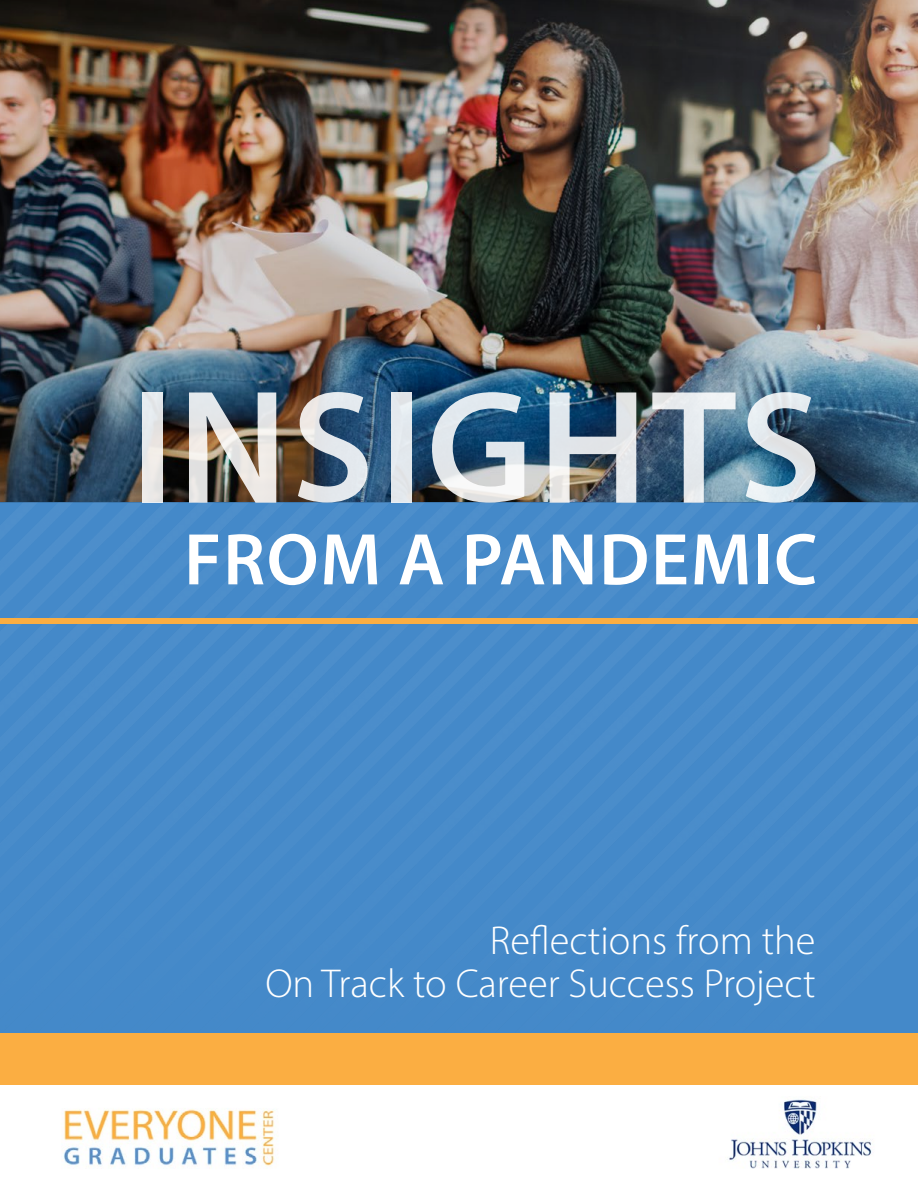
<style>
.page{position:relative;width:918px;height:1188px;background:#fff}
.page>*{position:absolute;margin:0;border:0;box-sizing:border-box;transform-origin:0 0}
.t1{font:600 163.5px "Myriad Pro";color:#fff}
.t2{font:600 159px "Myriad Pro";color:#fff}
.t3{font:600 73.8px "Myriad Pro";letter-spacing:.02em;color:#fff}
.t4{font:300 40.5px/43.5px "Myriad Pro";color:#fff;text-align:right}
.s1{font-size:160.5px}
.s2{font-size:159px}
</style>
<div class="page">
<div style="left:0;top:503px;width:918px;height:555px;background:#4489c9"></div>
<img style="left:63px;top:1109px;width:214px;height:57px">
<div style="left:0;top:1033px;width:918px;height:51px;background:#fbae42"></div>
<div style="left:0;top:618px;width:918px;height:5px;background:#fbae42"></div>
<img style="left:0;top:0;width:918px;height:503px">
<img style="left:729px;top:1099px;width:143px;height:70px">
<h2 class="t2" style="left:291px;top:346px;width:243px">S <span class="s1">G</span></h2>
<h1 class="t1" style="left:131px;top:344px;width:692px">IN I HT<span class="s2">S</span></h1>
<h3 class="t3" style="left:184px;top:513px;width:635px">FROM A PANDEMIC</h3>
<p class="t4" style="left:265px;top:918px;width:552px">Reflections from the<br>On Track to Career Success Project</p>
</div>
